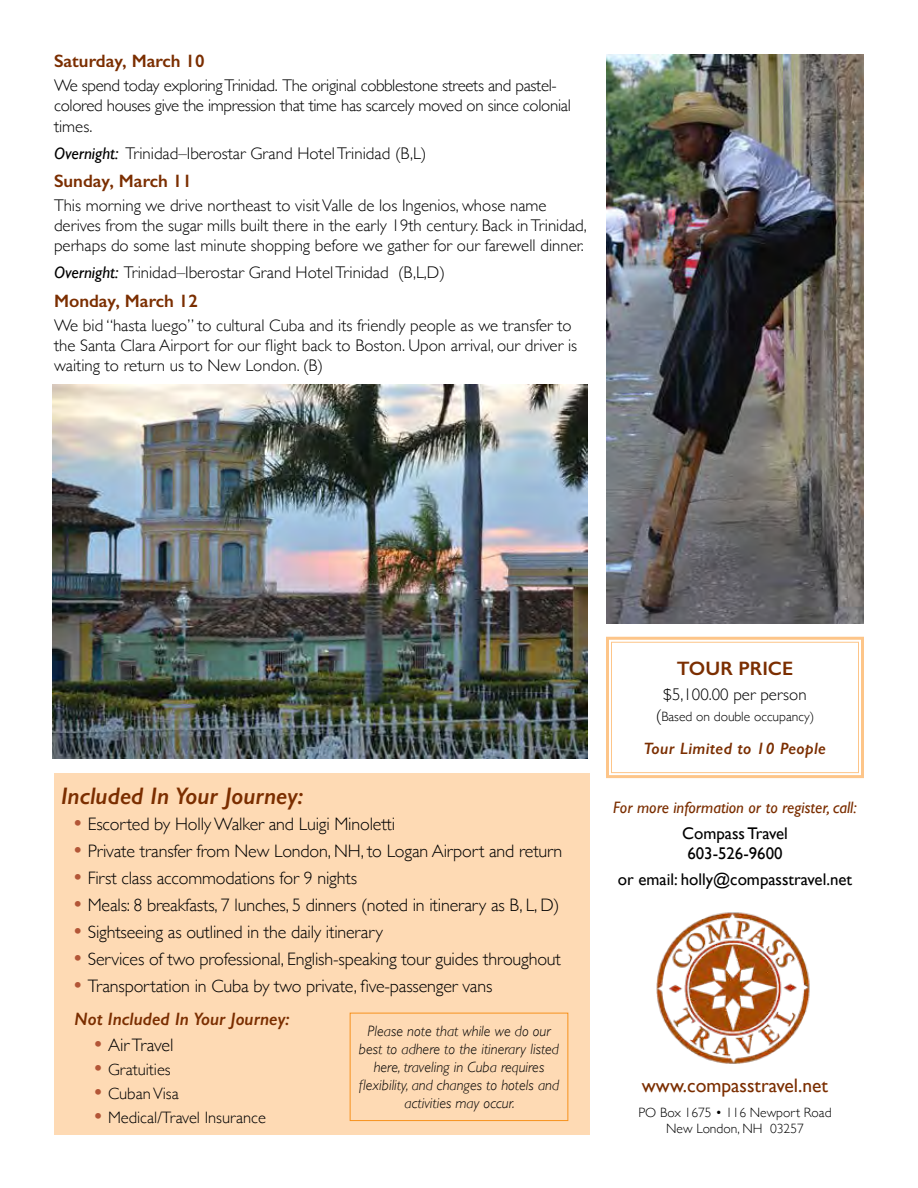
<style>
.page{position:relative;width:918px;height:1188px;background:#fff}
.page>*{position:absolute;margin:0;border:0;box-sizing:border-box;transform-origin:0 0}
.t1{font:italic 600 24px "Gill Sans";color:#7b2e00}
.t2{font:19.5px "Gill Sans";color:#7b2e00}
.t3{font:600 19.5px "Gill Sans";color:#7b2e00}
.t4{font:300 18px/32.8px "Gill Sans";letter-spacing:-.01em;color:#000}
.t5{font:600 18px "Gill Sans";color:#7b2e00}
.t6{font:300 16.8px/20.2px "Gill Sans";color:#000}
.t7{font:300 16.8px/20.2px "Gill Sans";letter-spacing:-.02em;color:#000}
.t8{font:16.8px/19.5px "Gill Sans";color:#000;text-align:center}
.t9{font:300 16.5px "Gill Sans";color:#000}
.t10{font:italic 16.5px "Gill Sans";color:#7b2e00}
.t11{font:italic 600 16.5px "Gill Sans";letter-spacing:.02em;color:#7b2e00}
.t12{font:italic 300 15px/18px "Gill Sans";color:#000;text-align:center}
.t13{font:300 13.5px/16.2px "Gill Sans";color:#000;text-align:center}
.s1{font-weight:400;font-style:italic}
.s2{font-weight:600;font-size:21px;color:#b35637}
.s3{font-weight:600;font-style:italic;color:#7b2e00}
.s4{font-size:16.8px}
</style>
<div class="page">
<img style="left:53px;top:385px;width:535px;height:373px">
<img style="left:606px;top:54px;width:258px;height:569px">
<div style="left:54px;top:773px;width:535px;height:362px;background:#fedab4"></div>
<svg style="left:606px;top:636px;width:258px;height:143px"></svg>
<div style="left:611px;top:642px;width:248px;height:131px;border:1px solid #fdc589"></div>
<div style="left:350px;top:1013px;width:218px;height:108px;border:1px solid #f7921e"></div>
<img style="left:656px;top:912px;width:154px;height:152px">
<p class="t5" style="left:54px;top:50px;width:152px">Saturday, March 10</p>
<p class="t7" style="left:54px;top:75px;width:518px">We spend today exploring Trinidad. The original cobblestone streets and pastel&shy;colored houses give the impression that time has scarcely moved on since colonial times.</p>
<p class="t6" style="left:54px;top:142px;width:374px"><span class="s1">Overnight:</span> Trinidad–Iberostar Grand Hotel Trinidad (B,L)</p>
<p class="t5" style="left:54px;top:170px;width:139px">Sunday, March 11</p>
<p class="t6" style="left:54px;top:195px;width:534px">This morning we drive northeast to visit Valle de los Ingenios, whose name derives from the sugar mills built there in the early 19th century. Back in Trinidad, perhaps do some last minute shopping before we gather for our farewell dinner.</p>
<p class="t6" style="left:54px;top:262px;width:393px"><span class="s1">Overnight:</span> Trinidad–Iberostar Grand Hotel Trinidad (B,L,D)</p>
<p class="t5" style="left:54px;top:290px;width:145px">Monday, March 12</p>
<p class="t6" style="left:54px;top:314px;width:525px">We bid “hasta luego” to cultural Cuba and its friendly people as we transfer to the Santa Clara Airport for our flight back to Boston. Upon arrival, our driver is waiting to return us to New London. (B)</p>
<h1 class="t1" style="left:61px;top:781px;width:244px">Included In Your Journey:</h1>
<p class="t4" style="left:74px;top:807px;width:323px"><span class="s2">•</span> Escorted by Holly Walker and Luigi Minoletti</p>
<p class="t4" style="left:74px;top:834px;width:490px"><span class="s2">•</span> Private transfer from New London, NH, to Logan Airport and return</p>
<p class="t4" style="left:74px;top:861px;width:284px"><span class="s2">•</span> First class accommodations for 9 nights</p>
<p class="t4" style="left:74px;top:888px;width:487px"><span class="s2">•</span> Meals: 8 breakfasts, 7 lunches, 5 dinners (noted in itinerary as B, L, D)</p>
<p class="t4" style="left:74px;top:915px;width:310px"><span class="s2">•</span> Sightseeing as outlined in the daily itinerary</p>
<p class="t4" style="left:74px;top:942px;width:488px"><span class="s2">•</span> Services of two professional, English-speaking tour guides throughout</p>
<p class="t4" style="left:74px;top:969px;width:420px"><span class="s2">•</span> Transportation in Cuba by two private, five-passenger vans<br><span class="s3">Not Included In Your Journey:</span></p>
<p class="t4" style="left:94px;top:1028px;width:80px"><span class="s2">•</span> Air Travel</p>
<p class="t9" style="left:94px;top:1057px;width:78px"><span class="s2">•</span> Gratuities</p>
<p class="t9" style="left:94px;top:1081px;width:86px"><span class="s2">•</span> Cuban Visa</p>
<p class="t9" style="left:94px;top:1105px;width:173px"><span class="s2">•</span> Medical/Travel Insurance</p>
<p class="t12" style="left:359px;top:1022px;width:202px">Please note that while we do our best to adhere to the itinerary listed here, traveling in Cuba requires flexibility, and changes to hotels and activities may occur.</p>
<p class="t3" style="left:677px;top:657px;width:118px">TOUR PRICE</p>
<p class="t6" style="left:663px;top:683px;width:145px">$5,100.00 per person</p>
<p class="t13" style="left:656px;top:708px;width:160px"><span class="s4">(</span>Based on double occupancy)</p>
<p class="t11" style="left:644px;top:738px;width:184px">Tour Limited to 10 People</p>
<p class="t10" style="left:613px;top:798px;width:245px">For more information or to register, call:</p>
<p class="t8" style="left:682px;top:824px;width:107px">Compass Travel<br>603-526-9600</p>
<p class="t8" style="left:618px;top:870px;width:236px">or email: holly@compasstravel.net</p>
<p class="t2" style="left:642px;top:1074px;width:188px">www.compasstravel.net</p>
<p class="t13" style="left:638px;top:1104px;width:195px">PO Box 1675 • 116 Newport Road<br>New London, NH 03257</p>
</div>
